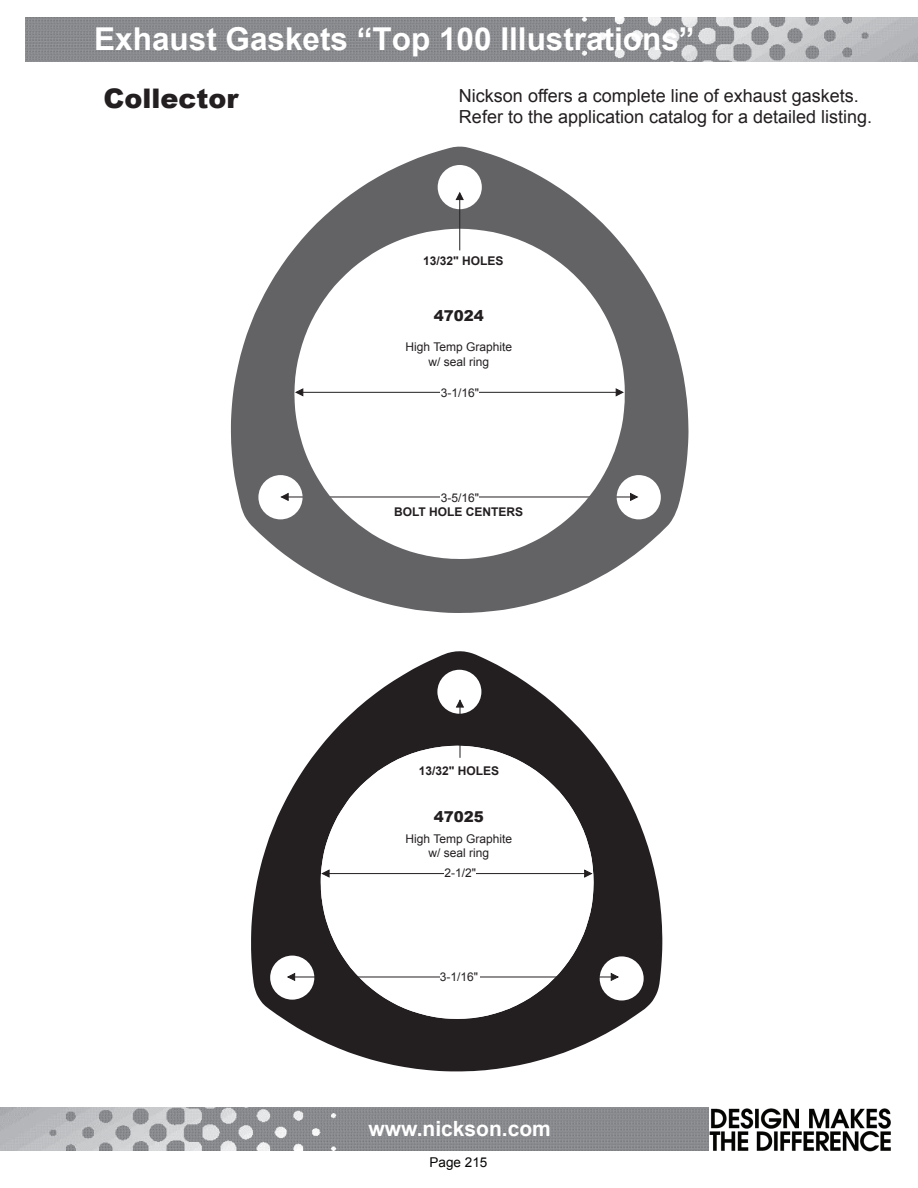
<style>
.page{position:relative;width:918px;height:1188px;background:#fff}
.page>*{position:absolute;margin:0;border:0;box-sizing:border-box;transform-origin:0 0}
.t1{font:700 31.5px "Arial";color:#fff}
.t2{font:900 27px "Arial";color:#231f20}
.t3{font:700 21px "Arial";color:#fff}
.t4{font:18px/21.6px "Arial";color:#231f20}
.t5{font:900 15px "Arial";color:#231f20}
.t6{font:13.5px "Arial";color:#050504}
.t7{font:12px/14.4px "Arial";color:#231f20;text-align:center}
.t8{font:700 12px "Arial";color:#231f20}
</style>
<div class="page">
<img style="left:26px;top:18px;width:892px;height:43px">
<img style="left:0;top:1107px;width:709px;height:44px">
<img style="left:709px;top:1108px;width:182px;height:43px">
<svg style="left:251px;top:651px;width:411px;height:420px;fill:#231f20"></svg>
<svg style="left:321px;top:746px;width:273px;height:273px"></svg>
<hr style="left:325px;top:873px;width:266px;height:1px;background:#231f20">
<svg style="left:322px;top:870px;width:7px;height:7px"></svg>
<svg style="left:585px;top:870px;width:7px;height:7px"></svg>
<div style="left:444px;top:869px;width:32px;height:13px;background:#fff"></div>
<hr style="left:288px;top:977px;width:330px;height:1px;background:#231f20">
<svg style="left:288px;top:973px;width:7px;height:7px"></svg>
<svg style="left:611px;top:973px;width:7px;height:7px"></svg>
<div style="left:440px;top:971px;width:40px;height:14px;background:#fff"></div>
<hr style="left:460px;top:700px;width:1px;height:58px;background:#231f20">
<svg style="left:456px;top:700px;width:7px;height:7px"></svg>
<svg style="left:231px;top:147px;width:458px;height:466px"></svg>
<hr style="left:460px;top:194px;width:1px;height:56px;background:#231f20">
<svg style="left:456px;top:193px;width:7px;height:7px"></svg>
<p class="t1" style="left:94px;top:19px;width:602px">Exhaust Gaskets “Top 100 Illustrations”</p>
<p class="t2" style="left:103px;top:79px;width:136px">Collector</p>
<p class="t4" style="left:459px;top:85px;width:415px">Nickson offers a complete line of exhaust gaskets.<br>Refer to the application catalog for a detailed listing.</p>
<p class="t8" style="left:423px;top:253px;width:82px">13/32" HOLES</p>
<p class="t5" style="left:434px;top:305px;width:52px">47024</p>
<p class="t7" style="left:406px;top:340px;width:108px">High Temp Graphite w/ seal ring</p>
<p class="t7" style="left:441px;top:386px;width:40px">3-1/16"</p>
<p class="t7" style="left:441px;top:490px;width:40px">3-5/16"</p>
<p class="t8" style="left:394px;top:504px;width:131px">BOLT HOLE CENTERS</p>
<p class="t8" style="left:419px;top:763px;width:82px">13/32" HOLES</p>
<p class="t5" style="left:434px;top:806px;width:52px">47025</p>
<p class="t7" style="left:406px;top:832px;width:108px">High Temp Graphite w/ seal ring</p>
<p class="t7" style="left:444px;top:866px;width:33px">2-1/2"</p>
<p class="t7" style="left:440px;top:970px;width:40px">3-1/16"</p>
<p class="t3" style="left:369px;top:1115px;width:184px">www.nickson.com</p>
<p class="t6" style="left:430px;top:1154px;width:59px">Page 215</p>
</div>
